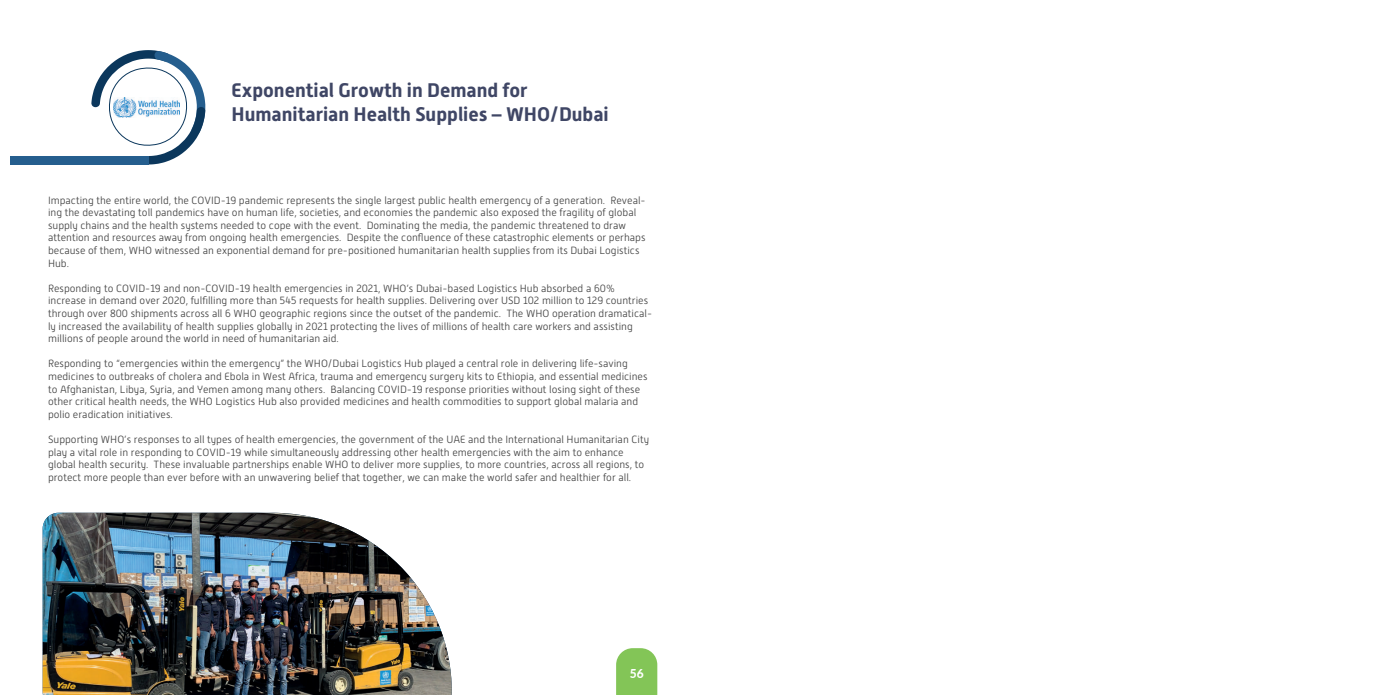
<style>
.page{position:relative;width:1389px;height:695px;background:#fff}
.page>*{position:absolute;margin:0;border:0;box-sizing:border-box;transform-origin:0 0}
.t1{font:700 19.69px/23.9px "Alwyn New";color:#3f4665}
.t2{font:800 12.25px "Lato";color:#fff}
.t3{font:300 10.5px/12.6px "Alwyn New";color:#434343}
</style>
<div class="page">
<svg style="left:91px;top:50px;width:114px;height:114px"></svg>
<div style="left:10px;top:156px;width:138px;height:8px;background:#255e8e"></div>
<img style="left:43px;top:512px;width:409px;height:182px">
<img style="left:114px;top:98px;width:65px;height:20px">
<svg style="left:616px;top:648px;width:41px;height:46px;background:#8bc862"></svg>
<h1 class="t1" style="left:232px;top:79px;width:379px">Exponential Growth in Demand for<br>Humanitarian Health Supplies – WHO/Dubai</h1>
<p class="t3" style="left:48px;top:194px;width:599px">Impacting the entire world, the COVID-19 pandemic represents the single largest public health emergency of a generation. Reveal&shy;ing the devastating toll pandemics have on human life, societies, and economies the pandemic also exposed the fragility of global supply chains and the health systems needed to cope with the event. Dominating the media, the pandemic threatened to draw attention and resources away from ongoing health emergencies. Despite the confluence of these catastrophic elements or perhaps because of them, WHO witnessed an exponential demand for pre-positioned humanitarian health supplies from its Dubai Logistics Hub.</p>
<p class="t3" style="left:48px;top:282px;width:606px">Responding to COVID-19 and non-COVID-19 health emergencies in 2021, WHO’s Dubai-based Logistics Hub absorbed a 60% increase in demand over 2020, fulfilling more than 545 requests for health supplies. Delivering over USD 102 million to 129 countries through over 800 shipments across all 6 WHO geographic regions since the outset of the pandemic. The WHO operation dramatical&shy;ly increased the availability of health supplies globally in 2021 protecting the lives of millions of health care workers and assisting millions of people around the world in need of humanitarian aid.</p>
<p class="t3" style="left:48px;top:357px;width:601px">Responding to “emergencies within the emergency” the WHO/Dubai Logistics Hub played a central role in delivering life-saving medicines to outbreaks of cholera and Ebola in West Africa, trauma and emergency surgery kits to Ethiopia, and essential medicines to Afghanistan, Libya, Syria, and Yemen among many others. Balancing COVID-19 response priorities without losing sight of these other critical health needs, the WHO Logistics Hub also provided medicines and health commodities to support global malaria and polio eradication initiatives.</p>
<p class="t3" style="left:48px;top:433px;width:602px">Supporting WHO’s responses to all types of health emergencies, the government of the UAE and the International Humanitarian City play a vital role in responding to COVID-19 while simultaneously addressing other health emergencies with the aim to enhance global health security. These invaluable partnerships enable WHO to deliver more supplies, to more countries, across all regions, to protect more people than ever before with an unwavering belief that together, we can make the world safer and healthier for all.</p>
<p class="t2" style="left:630px;top:664px;width:15px">56</p>
</div>
